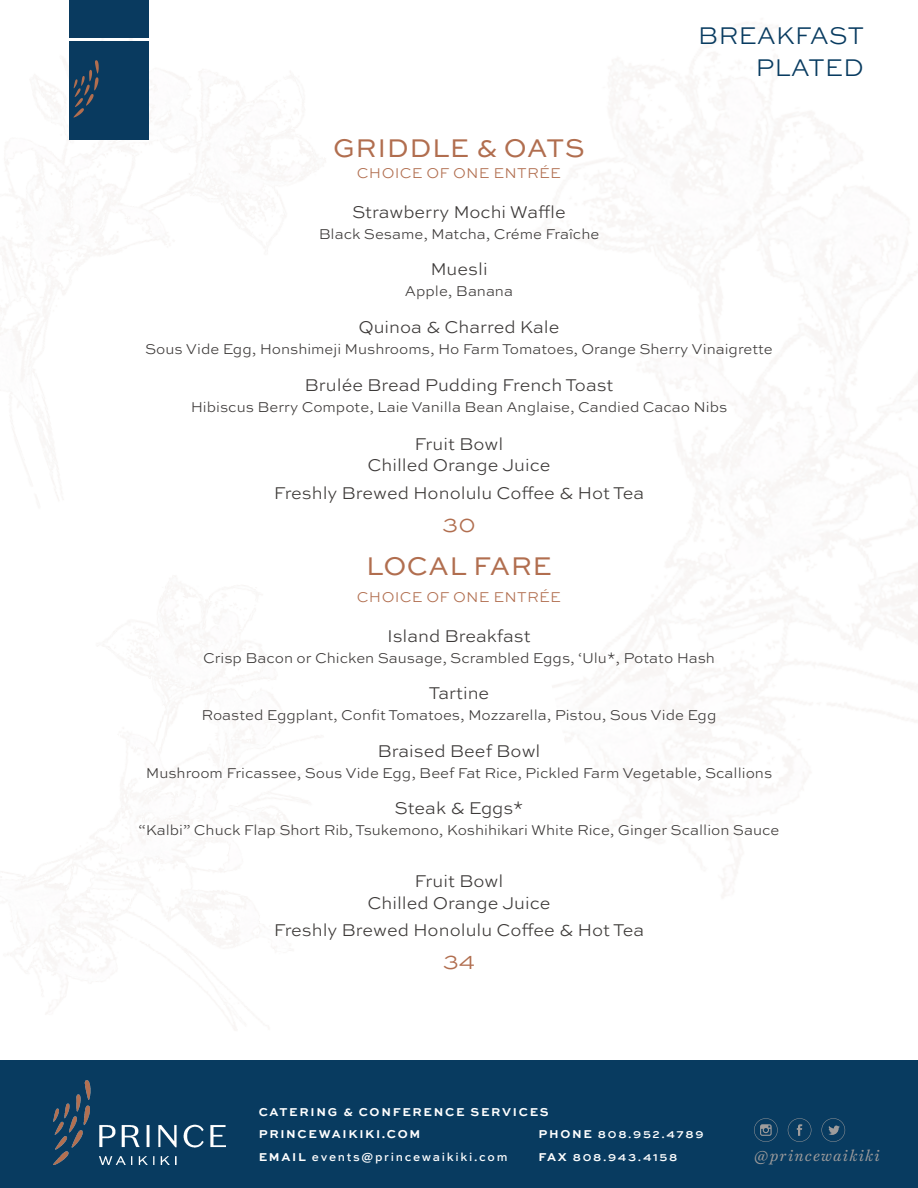
<style>
.page{position:relative;width:918px;height:1188px;background:#fff}
.page>*{position:absolute;margin:0;border:0;box-sizing:border-box;transform-origin:0 0}
.t1{font:27px "Sweet Sans";letter-spacing:.02em;color:#b16e4f}
.t2{font:300 25.5px "Sweet Sans";letter-spacing:-.005em;color:#083b60}
.t3{font:300 24px "Sweet Sans";color:#b16e4f}
.t4{font:300 18px "Sweet Sans";color:#3c3938}
.t5{font:300 18px "Sweet Sans";color:#3d3a38}
.t6{font:300 15px "Sweet Sans";color:#3c3938}
.t7{font:300 15px "Sweet Sans";letter-spacing:.02em;color:#b16e4f}
.t8{font:italic 15px "Harriet Text";letter-spacing:.08em;color:#9e9c9c}
.t9{font:500 12px "Sweet Sans";letter-spacing:.14em;color:#fff}
.t10{font:700 12px "Sweet Sans";letter-spacing:.14em;color:#fff}
.s1{font-weight:700}
</style>
<div class="page">
<img style="left:0;top:0;width:319px;height:500px">
<div style="left:69px;top:0;width:79px;height:38px;background:#093a5f"></div>
<div style="left:69px;top:41px;width:79px;height:99px;background:#093a5f"></div>
<svg style="left:73px;top:60px;width:26px;height:58px"></svg>
<div style="left:0;top:1060px;width:918px;height:128px;background:#083b60"></div>
<svg style="left:754px;top:1118px;width:91px;height:24px"></svg>
<img style="left:54px;top:1080px;width:172px;height:85px">
<p class="t2" style="left:698px;top:21px;width:168px">BREAKFAST</p>
<p class="t2" style="left:756px;top:53px;width:110px">PLATED</p>
<p class="t1" style="left:333px;top:132px;width:253px">GRIDDLE &amp; OATS</p>
<p class="t7" style="left:357px;top:165px;width:206px">CHOICE OF ONE ENTRÉE</p>
<p class="t4" style="left:352px;top:202px;width:215px">Strawberry Mochi Waffle</p>
<p class="t6" style="left:319px;top:225px;width:282px">Black Sesame, Matcha, Créme Fraîche</p>
<p class="t4" style="left:430px;top:259px;width:59px">Muesli</p>
<p class="t6" style="left:405px;top:283px;width:110px">Apple, Banana</p>
<p class="t4" style="left:358px;top:317px;width:203px">Quinoa &amp; Charred Kale</p>
<p class="t6" style="left:145px;top:340px;width:629px">Sous Vide Egg, Honshimeji Mushrooms, Ho Farm Tomatoes, Orange Sherry Vinaigrette</p>
<p class="t4" style="left:304px;top:374px;width:311px">Brulée Bread Pudding French Toast</p>
<p class="t6" style="left:191px;top:398px;width:538px">Hibiscus Berry Compote, Laie Vanilla Bean Anglaise, Candied Cacao Nibs</p>
<p class="t4" style="left:415px;top:433px;width:90px">Fruit Bowl</p>
<p class="t4" style="left:367px;top:455px;width:185px">Chilled Orange Juice</p>
<p class="t5" style="left:274px;top:483px;width:372px">Freshly Brewed Honolulu Coffee &amp; Hot Tea</p>
<p class="t3" style="left:442px;top:510px;width:35px">30</p>
<p class="t1" style="left:366px;top:551px;width:187px">LOCAL FARE</p>
<p class="t7" style="left:357px;top:588px;width:206px">CHOICE OF ONE ENTRÉE</p>
<p class="t4" style="left:387px;top:625px;width:145px">Island Breakfast</p>
<p class="t6" style="left:203px;top:649px;width:513px">Crisp Bacon or Chicken Sausage, Scrambled Eggs, ‘Ulu*, Potato Hash</p>
<p class="t4" style="left:429px;top:683px;width:62px">Tartine</p>
<p class="t6" style="left:202px;top:707px;width:516px">Roasted Eggplant, Confit Tomatoes, Mozzarella, Pistou, Sous Vide Egg</p>
<p class="t4" style="left:378px;top:741px;width:164px">Braised Beef Bowl</p>
<p class="t6" style="left:146px;top:764px;width:628px">Mushroom Fricassee, Sous Vide Egg, Beef Fat Rice, Pickled Farm Vegetable, Scallions</p>
<p class="t4" style="left:395px;top:798px;width:130px">Steak &amp; Eggs*</p>
<p class="t6" style="left:138px;top:822px;width:643px">“Kalbi” Chuck Flap Short Rib, Tsukemono, Koshihikari White Rice, Ginger Scallion Sauce</p>
<p class="t4" style="left:415px;top:871px;width:90px">Fruit Bowl</p>
<p class="t4" style="left:367px;top:892px;width:185px">Chilled Orange Juice</p>
<p class="t5" style="left:274px;top:920px;width:372px">Freshly Brewed Honolulu Coffee &amp; Hot Tea</p>
<p class="t3" style="left:443px;top:948px;width:34px">34</p>
<p class="t10" style="left:259px;top:1105px;width:291px">CATERING &amp; CONFERENCE SERVICES</p>
<p class="t10" style="left:259px;top:1127px;width:163px">PRINCEWAIKIKI.COM</p>
<p class="t9" style="left:259px;top:1150px;width:250px"><span class="s1">EMAIL</span> events@princewaikiki.com</p>
<p class="t9" style="left:538px;top:1127px;width:167px"><span class="s1">PHONE</span> 808.952.4789</p>
<p class="t9" style="left:538px;top:1150px;width:141px"><span class="s1">FAX</span> 808.943.4158</p>
<p class="t8" style="left:754px;top:1145px;width:127px">@princewaikiki</p>
</div>
